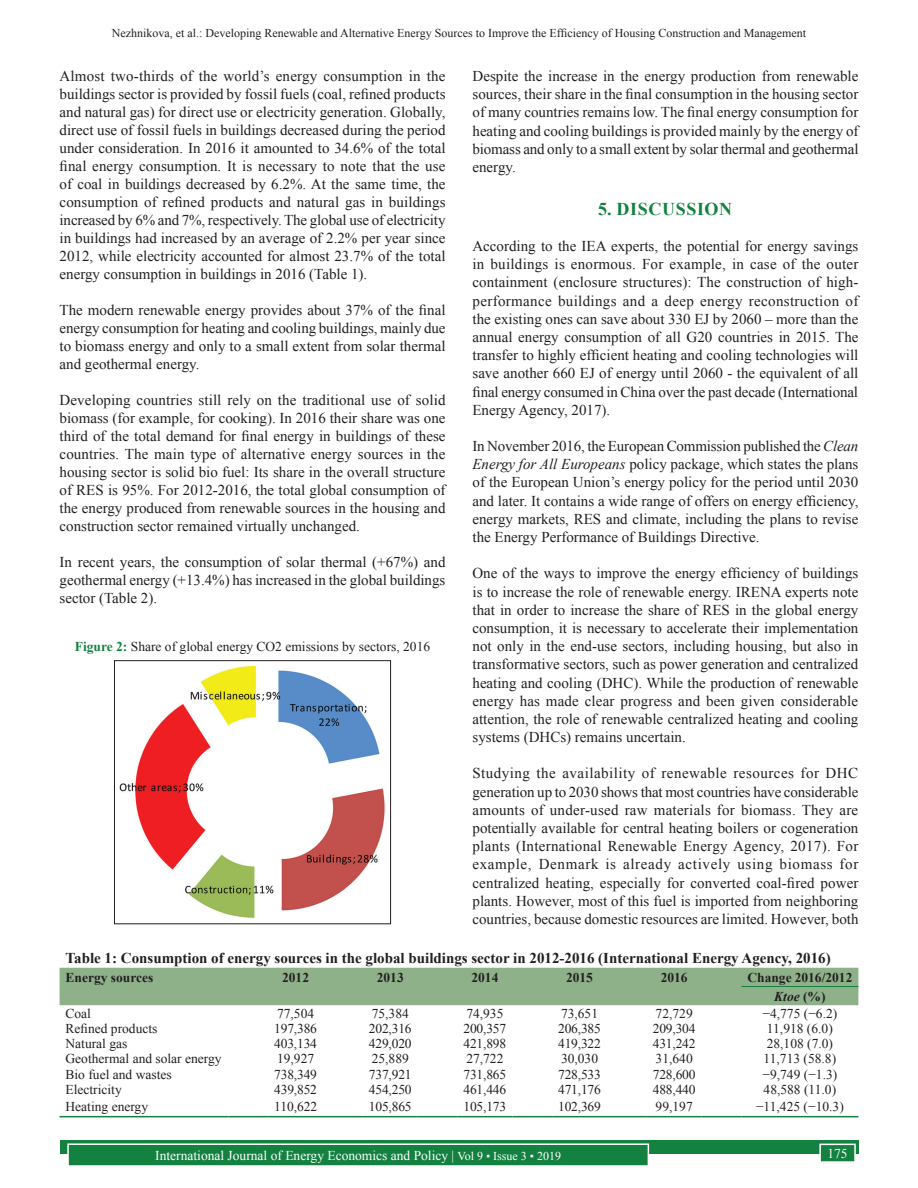
<style>
.page{position:relative;width:918px;height:1188px;background:#fff}
.page>*{position:absolute;margin:0;border:0;box-sizing:border-box;transform-origin:0 0}
.t1{font:700 18px "Times New Roman";letter-spacing:.035em;color:#13813f}
.TX{font:15px/18.1px "Times New Roman";color:#231f20;text-align:justify}
.TT{font:700 15px "Times New Roman";color:#231f20}
.TB{font:13.5px "Times New Roman";color:#231f20}
.t2{font:13.5px "Times New Roman";color:#fff}
.TBL{font:13.5px "Times New Roman";letter-spacing:-.005em;color:#231f20}
.FGC{font:13.5px "Times New Roman";color:#231f20}
.TCH{font:700 13.5px "Times New Roman";color:#231f20}
.TCH-2{font:italic 700 13.5px "Times New Roman";color:#231f20}
.t3{font:12px "Times New Roman";color:#231f20}
.s1{font-weight:700;color:#13813f}
.s2{font-style:italic}
.s3{font-style:normal}
.s4{font-size:12px}
</style>
<div class="page">
<div style="left:60px;top:1140px;width:798px;height:13px;background:#13813f"></div>
<div style="left:68px;top:1144px;width:580px;height:22px;background:#13813f"></div>
<div style="left:67px;top:1143px;width:582px;height:24px;border:2px solid #fff"></div>
<div style="left:820px;top:1144px;width:35px;height:18px;background:#13813f"></div>
<div style="left:819px;top:1144px;width:37px;height:19px;border:2px solid #fff"></div>
<img style="left:119px;top:665px;width:266px;height:253px">
<div style="left:114px;top:660px;width:277px;height:264px;border:1px solid #231f20"></div>
<div style="left:60px;top:968px;width:798px;height:37px;background:#8fb18a"></div>
<hr style="left:60px;top:1116px;width:168px;height:1px;background:#13813f">
<hr style="left:228px;top:1116px;width:40px;height:1px;background:#13813f">
<hr style="left:268px;top:1116px;width:55px;height:1px;background:#13813f">
<hr style="left:323px;top:1116px;width:40px;height:1px;background:#13813f">
<hr style="left:363px;top:1116px;width:55px;height:1px;background:#13813f">
<hr style="left:418px;top:1116px;width:39px;height:1px;background:#13813f">
<hr style="left:458px;top:1116px;width:54px;height:1px;background:#13813f">
<hr style="left:512px;top:1116px;width:40px;height:1px;background:#13813f">
<hr style="left:552px;top:1116px;width:55px;height:1px;background:#13813f">
<hr style="left:607px;top:1116px;width:40px;height:1px;background:#13813f">
<hr style="left:647px;top:1116px;width:55px;height:1px;background:#13813f">
<hr style="left:702px;top:1116px;width:39px;height:1px;background:#13813f">
<hr style="left:741px;top:1116px;width:117px;height:1px;background:#13813f">
<hr style="left:741px;top:986px;width:117px;height:1px;background:#13813f">
<p class="t3" style="left:112px;top:25px;width:696px">Nezhnikova, et al.: Developing Renewable and Alternative Energy Sources to Improve the Efficiency of Housing Construction and Management</p>
<p class="TX" style="left:60px;top:66px;width:388px">Almost two-thirds of the world’s energy consumption in the buildings sector is provided by fossil fuels (coal, refined products and natural gas) for direct use or electricity generation. Globally, direct use of fossil fuels in buildings decreased during the period under consideration. In 2016 it amounted to 34.6% of the total final energy consumption. It is necessary to note that the use of coal in buildings decreased by 6.2%. At the same time, the consumption of refined products and natural gas in buildings increased by 6% and 7%, respectively. The global use of electricity in buildings had increased by an average of 2.2% per year since 2012, while electricity accounted for almost 23.7% of the total energy consumption in buildings in 2016 (Table 1).</p>
<p class="TX" style="left:60px;top:300px;width:388px">The modern renewable energy provides about 37% of the final energy consumption for heating and cooling buildings, mainly due to biomass energy and only to a small extent from solar thermal and geothermal energy.</p>
<p class="TX" style="left:60px;top:390px;width:387px">Developing countries still rely on the traditional use of solid biomass (for example, for cooking). In 2016 their share was one third of the total demand for final energy in buildings of these countries. The main type of alternative energy sources in the housing sector is solid bio fuel: Its share in the overall structure of RES is 95%. For 2012-2016, the total global consumption of the energy produced from renewable sources in the housing and construction sector remained virtually unchanged.</p>
<p class="TX" style="left:60px;top:552px;width:387px">In recent years, the consumption of solar thermal (+67%) and geothermal energy (+13.4%) has increased in the global buildings sector (Table 2).</p>
<p class="FGC" style="left:75px;top:637px;width:357px"><span class="s1">Figure 2:</span> Share of global energy CO2 emissions by sectors, 2016</p>
<p class="TX" style="left:472px;top:66px;width:388px">Despite the increase in the energy production from renewable sources, their share in the final consumption in the housing sector of many countries remains low. The final energy consumption for heating and cooling buildings is provided mainly by the energy of biomass and only to a small extent by solar thermal and geothermal energy.</p>
<h1 class="t1" style="left:598px;top:196px;width:136px">5. DISCUSSION</h1>
<p class="TX" style="left:472px;top:236px;width:388px">According to the IEA experts, the potential for energy savings in buildings is enormous. For example, in case of the outer containment (enclosure structures): The construction of high&shy;performance buildings and a deep energy reconstruction of the existing ones can save about 330 EJ by 2060 – more than the annual energy consumption of all G20 countries in 2015. The transfer to highly efficient heating and cooling technologies will save another 660 EJ of energy until 2060 - the equivalent of all final energy consumed in China over the past decade (International Energy Agency, 2017).</p>
<p class="TX" style="left:472px;top:436px;width:387px">In November 2016, the European Commission published the <span class="s2">Clean Energy for All Europeans</span> policy package, which states the plans of the European Union’s energy policy for the period until 2030 and later. It contains a wide range of offers on energy efficiency, energy markets, RES and climate, including the plans to revise the Energy Performance of Buildings Directive.</p>
<p class="TX" style="left:472px;top:564px;width:387px">One of the ways to improve the energy efficiency of buildings is to increase the role of renewable energy. IRENA experts note that in order to increase the share of RES in the global energy consumption, it is necessary to accelerate their implementation not only in the end-use sectors, including housing, but also in transformative sectors, such as power generation and centralized heating and cooling (DHC). While the production of renewable energy has made clear progress and been given considerable attention, the role of renewable centralized heating and cooling systems (DHCs) remains uncertain.</p>
<p class="TX" style="left:472px;top:764px;width:388px">Studying the availability of renewable resources for DHC generation up to 2030 shows that most countries have considerable amounts of under-used raw materials for biomass. They are potentially available for central heating boilers or cogeneration plants (International Renewable Energy Agency, 2017). For example, Denmark is already actively using biomass for centralized heating, especially for converted coal-fired power plants. However, most of this fuel is imported from neighboring countries, because domestic resources are limited. However, both</p>
<p class="TT" style="left:66px;top:947px;width:767px">Table 1: Consumption of energy sources in the global buildings sector in 2012‑2016 (International Energy Agency, 2016)</p>
<p class="TCH" style="left:66px;top:968px;width:89px">Energy sources</p>
<p class="TCH" style="left:282px;top:968px;width:28px">2012</p>
<p class="TCH" style="left:377px;top:968px;width:28px">2013</p>
<p class="TCH" style="left:471px;top:968px;width:28px">2014</p>
<p class="TCH" style="left:566px;top:968px;width:28px">2015</p>
<p class="TCH" style="left:661px;top:968px;width:28px">2016</p>
<p class="TCH" style="left:747px;top:968px;width:107px">Change 2016/2012</p>
<p class="TCH-2" style="left:774px;top:987px;width:53px">Ktoe <span class="s3">(%)</span></p>
<p class="TB" style="left:66px;top:1004px;width:27px">Coal</p>
<p class="TB" style="left:277px;top:1004px;width:39px">77,504</p>
<p class="TB" style="left:372px;top:1004px;width:39px">75,384</p>
<p class="TB" style="left:466px;top:1004px;width:39px">74,935</p>
<p class="TB" style="left:561px;top:1004px;width:39px">73,651</p>
<p class="TB" style="left:656px;top:1004px;width:39px">72,729</p>
<p class="TB" style="left:763px;top:1004px;width:76px">−4,775 (−6.2)</p>
<p class="TB" style="left:66px;top:1019px;width:93px">Refined products</p>
<p class="TB" style="left:274px;top:1019px;width:44px">197,386</p>
<p class="TB" style="left:369px;top:1019px;width:44px">202,316</p>
<p class="TB" style="left:464px;top:1019px;width:44px">200,357</p>
<p class="TB" style="left:558px;top:1019px;width:44px">206,385</p>
<p class="TB" style="left:653px;top:1019px;width:44px">209,304</p>
<p class="TB" style="left:767px;top:1019px;width:67px">11,918 (6.0)</p>
<p class="TB" style="left:66px;top:1034px;width:63px">Natural gas</p>
<p class="TB" style="left:274px;top:1034px;width:44px">403,134</p>
<p class="TB" style="left:369px;top:1034px;width:44px">429,020</p>
<p class="TB" style="left:464px;top:1034px;width:44px">421,898</p>
<p class="TB" style="left:558px;top:1034px;width:44px">419,322</p>
<p class="TB" style="left:653px;top:1034px;width:44px">431,242</p>
<p class="TB" style="left:767px;top:1034px;width:68px">28,108 (7.0)</p>
<p class="TB" style="left:66px;top:1049px;width:158px">Geothermal and solar energy</p>
<p class="TB" style="left:277px;top:1049px;width:39px">19,927</p>
<p class="TB" style="left:372px;top:1049px;width:39px">25,889</p>
<p class="TB" style="left:466px;top:1049px;width:39px">27,722</p>
<p class="TB" style="left:561px;top:1049px;width:39px">30,030</p>
<p class="TB" style="left:656px;top:1049px;width:39px">31,640</p>
<p class="TB" style="left:764px;top:1049px;width:74px">11,713 (58.8)</p>
<p class="TB" style="left:66px;top:1065px;width:108px">Bio fuel and wastes</p>
<p class="TB" style="left:274px;top:1065px;width:44px">738,349</p>
<p class="TB" style="left:369px;top:1065px;width:44px">737,921</p>
<p class="TB" style="left:464px;top:1065px;width:44px">731,865</p>
<p class="TB" style="left:558px;top:1065px;width:44px">728,533</p>
<p class="TB" style="left:653px;top:1065px;width:44px">728,600</p>
<p class="TB" style="left:763px;top:1065px;width:76px">−9,749 (−1.3)</p>
<p class="TB" style="left:66px;top:1080px;width:58px">Electricity</p>
<p class="TB" style="left:274px;top:1080px;width:44px">439,852</p>
<p class="TB" style="left:369px;top:1080px;width:44px">454,250</p>
<p class="TB" style="left:464px;top:1080px;width:44px">461,446</p>
<p class="TB" style="left:558px;top:1080px;width:44px">471,176</p>
<p class="TB" style="left:653px;top:1080px;width:44px">488,440</p>
<p class="TB" style="left:764px;top:1080px;width:74px">48,588 (11.0)</p>
<p class="TBL" style="left:66px;top:1097px;width:84px">Heating energy</p>
<p class="TBL" style="left:274px;top:1097px;width:44px">110,622</p>
<p class="TBL" style="left:369px;top:1097px;width:44px">105,865</p>
<p class="TBL" style="left:464px;top:1097px;width:44px">105,173</p>
<p class="TBL" style="left:558px;top:1097px;width:44px">102,369</p>
<p class="TBL" style="left:656px;top:1097px;width:39px">99,197</p>
<p class="TBL" style="left:756px;top:1097px;width:89px">−11,425 (−10.3)</p>
<p class="t2" style="left:155px;top:1146px;width:407px">International Journal of Energy Economics and Policy | <span class="s4">Vol 9 • Issue 3 • 2019</span></p>
<p class="t2" style="left:827px;top:1144px;width:22px">175</p>
</div>
